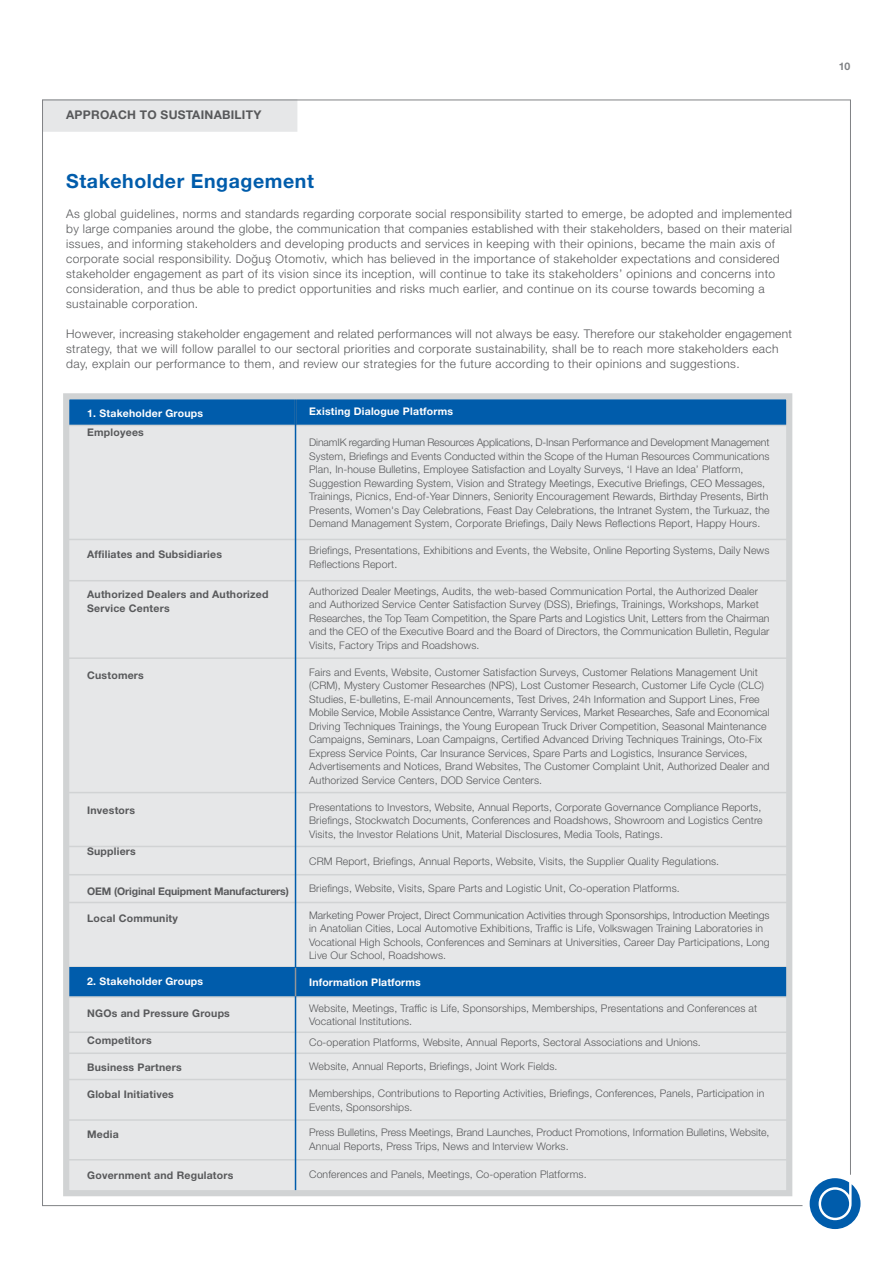
<style>
.page{position:relative;width:893px;height:1263px;background:#fff}
.page>*{position:absolute;margin:0;border:0;box-sizing:border-box;transform-origin:0 0}
.t1{font:700 19.5px "Helvetica Neue";letter-spacing:.03em;color:#005cab}
.t2{font:300 12px/15px "Helvetica Neue";letter-spacing:.03em;color:#58595b}
.t3{font:700 12px "Helvetica Neue";letter-spacing:.02em;color:#58595b}
.t4{font:300 10.5px/13.5px "Helvetica Neue";letter-spacing:.01em;color:#58595b}
.t5{font:700 10.5px/13.5px "Helvetica Neue";letter-spacing:.02em;color:#58595b}
.t6{font:700 10.5px "Helvetica Neue";letter-spacing:.02em;color:#fff}
.t7{font:700 10.5px "Helvetica Neue";letter-spacing:-.01em;color:#58595b}
.t8{font:700 10.5px "Helvetica Neue";color:#808285}
</style>
<div class="page">
<div style="left:66px;top:396px;width:723px;height:797px;background:#e6e7e8"></div>
<hr style="left:66px;top:966px;width:723px;height:3px;background:#d1d3d4">
<div style="left:66px;top:968px;width:723px;height:29px;background:#005cab"></div>
<div style="left:66px;top:396px;width:723px;height:29px;background:#005cab"></div>
<hr style="left:66px;top:425px;width:723px;height:1px;background:#d1d3d4">
<hr style="left:66px;top:539px;width:723px;height:1px;background:#d1d3d4">
<hr style="left:66px;top:580px;width:723px;height:1px;background:#d1d3d4">
<hr style="left:66px;top:657px;width:723px;height:2px;background:#d1d3d4">
<hr style="left:66px;top:792px;width:723px;height:1px;background:#d1d3d4">
<hr style="left:66px;top:846px;width:723px;height:1px;background:#d1d3d4">
<hr style="left:66px;top:874px;width:723px;height:1px;background:#d1d3d4">
<hr style="left:66px;top:996px;width:723px;height:2px;background:#d1d3d4">
<hr style="left:66px;top:1031px;width:723px;height:2px;background:#d1d3d4">
<hr style="left:66px;top:1052px;width:723px;height:2px;background:#d1d3d4">
<hr style="left:66px;top:1079px;width:723px;height:1px;background:#d1d3d4">
<hr style="left:66px;top:1119px;width:723px;height:2px;background:#d1d3d4">
<hr style="left:66px;top:1159px;width:723px;height:1px;background:#d1d3d4">
<hr style="left:66px;top:902px;width:723px;height:1px;background:#d1d3d4">
<hr style="left:295px;top:396px;width:1px;height:797px;background:#005cab">
<div style="left:63px;top:393px;width:729px;height:803px;border:6px solid #d1d3d4"></div>
<svg style="left:295px;top:968px;width:1px;height:28px"></svg>
<div style="left:44px;top:102px;width:253px;height:30px;background:#e6e7e8"></div>
<svg style="left:810px;top:1178px;width:50px;height:51px"></svg>
<p class="t3" style="left:66px;top:111px;width:197px">APPROACH TO SUSTAINABILITY</p>
<h1 class="t1" style="left:66px;top:174px;width:249px">Stakeholder Engagement</h1>
<p class="t2" style="left:66px;top:208px;width:727px">As global guidelines, norms and standards regarding corporate social responsibility started to emerge, be adopted and implemented by large companies around the globe, the communication that companies established with their stakeholders, based on their material issues, and informing stakeholders and developing products and services in keeping with their opinions, became the main axis of corporate social responsibility. Doğuş Otomotiv, which has believed in the importance of stakeholder expectations and considered stakeholder engagement as part of its vision since its inception, will continue to take its stakeholders’ opinions and concerns into consideration, and thus be able to predict opportunities and risks much earlier, and continue on its course towards becoming a sustainable corporation.</p>
<p class="t2" style="left:66px;top:328px;width:727px">However, increasing stakeholder engagement and related performances will not always be easy. Therefore our stakeholder engagement strategy, that we will follow parallel to our sectoral priorities and corporate sustainability, shall be to reach more stakeholders each day, explain our performance to them, and review our strategies for the future according to their opinions and suggestions.</p>
<p class="t6" style="left:87px;top:409px;width:117px">1. Stakeholder Groups</p>
<p class="t5" style="left:87px;top:427px;width:58px">Employees</p>
<p class="t5" style="left:87px;top:548px;width:136px">Affiliates and Subsidiaries</p>
<p class="t5" style="left:87px;top:589px;width:183px">Authorized Dealers and Authorized<br>Service Centers</p>
<p class="t5" style="left:87px;top:670px;width:58px">Customers</p>
<p class="t5" style="left:87px;top:805px;width:49px">Investors</p>
<p class="t5" style="left:87px;top:845px;width:50px">Suppliers</p>
<p class="t7" style="left:87px;top:888px;width:203px">OEM (Original Equipment Manufacturers)</p>
<p class="t5" style="left:87px;top:913px;width:92px">Local Community</p>
<p class="t6" style="left:87px;top:978px;width:117px">2. Stakeholder Groups</p>
<p class="t5" style="left:87px;top:1007px;width:144px">NGOs and Pressure Groups</p>
<p class="t5" style="left:87px;top:1034px;width:66px">Competitors</p>
<p class="t5" style="left:87px;top:1061px;width:96px">Business Partners</p>
<p class="t5" style="left:87px;top:1088px;width:88px">Global Initiatives</p>
<p class="t5" style="left:87px;top:1129px;width:33px">Media</p>
<p class="t5" style="left:87px;top:1169px;width:148px">Government and Regulators</p>
<p class="t6" style="left:309px;top:407px;width:146px">Existing Dialogue Platforms</p>
<p class="t4" style="left:309px;top:437px;width:462px">DinamIK regarding Human Resources Applications, D-Insan Performance and Development Management System, Briefings and Events Conducted within the Scope of the Human Resources Communications Plan, In-house Bulletins, Employee Satisfaction and Loyalty Surveys, ‘I Have an Idea’ Platform, Suggestion Rewarding System, Vision and Strategy Meetings, Executive Briefings, CEO Messages, Trainings, Picnics, End-of-Year Dinners, Seniority Encouragement Rewards, Birthday Presents, Birth Presents, Women's Day Celebrations, Feast Day Celebrations, the Intranet System, the Turkuaz, the Demand Management System, Corporate Briefings, Daily News Reflections Report, Happy Hours.</p>
<p class="t4" style="left:309px;top:545px;width:462px">Briefings, Presentations, Exhibitions and Events, the Website, Online Reporting Systems, Daily News<br>Reflections Report.</p>
<p class="t4" style="left:309px;top:585px;width:462px">Authorized Dealer Meetings, Audits, the web-based Communication Portal, the Authorized Dealer and Authorized Service Center Satisfaction Survey (DSS), Briefings, Trainings, Workshops, Market Researches, the Top Team Competition, the Spare Parts and Logistics Unit, Letters from the Chairman and the CEO of the Executive Board and the Board of Directors, the Communication Bulletin, Regular Visits, Factory Trips and Roadshows.</p>
<p class="t4" style="left:309px;top:666px;width:462px">Fairs and Events, Website, Customer Satisfaction Surveys, Customer Relations Management Unit (CRM), Mystery Customer Researches (NPS), Lost Customer Research, Customer Life Cycle (CLC)<br>Studies, E-bulletins, E-mail Announcements, Test Drives, 24h Information and Support Lines, Free Mobile Service, Mobile Assistance Centre, Warranty Services, Market Researches, Safe and Economical Driving Techniques Trainings, the Young European Truck Driver Competition, Seasonal Maintenance Campaigns, Seminars, Loan Campaigns, Certified Advanced Driving Techniques Trainings, Oto-Fix Express Service Points, Car Insurance Services, Spare Parts and Logistics, Insurance Services, Advertisements and Notices, Brand Websites, The Customer Complaint Unit, Authorized Dealer and Authorized Service Centers, DOD Service Centers.</p>
<p class="t4" style="left:309px;top:801px;width:455px">Presentations to Investors, Website, Annual Reports, Corporate Governance Compliance Reports,<br>Briefings, Stockwatch Documents, Conferences and Roadshows, Showroom and Logistics Centre<br>Visits, the Investor Relations Unit, Material Disclosures, Media Tools, Ratings.</p>
<p class="t4" style="left:309px;top:855px;width:411px">CRM Report, Briefings, Annual Reports, Website, Visits, the Supplier Quality Regulations.</p>
<p class="t4" style="left:309px;top:882px;width:372px">Briefings, Website, Visits, Spare Parts and Logistic Unit, Co-operation Platforms.</p>
<p class="t4" style="left:309px;top:909px;width:462px">Marketing Power Project, Direct Communication Activities through Sponsorships, Introduction Meetings in Anatolian Cities, Local Automotive Exhibitions, Traffic is Life, Volkswagen Training Laboratories in Vocational High Schools, Conferences and Seminars at Universities, Career Day Participations, Long Live Our School, Roadshows.</p>
<p class="t6" style="left:309px;top:979px;width:113px">Information Platforms</p>
<p class="t4" style="left:309px;top:1002px;width:450px">Website, Meetings, Traffic is Life, Sponsorships, Memberships, Presentations and Conferences at<br>Vocational Institutions.</p>
<p class="t4" style="left:309px;top:1037px;width:393px">Co-operation Platforms, Website, Annual Reports, Sectoral Associations and Unions.</p>
<p class="t4" style="left:309px;top:1061px;width:250px">Website, Annual Reports, Briefings, Joint Work Fields.</p>
<p class="t4" style="left:309px;top:1088px;width:457px">Memberships, Contributions to Reporting Activities, Briefings, Conferences, Panels, Participation in<br>Events, Sponsorships.</p>
<p class="t4" style="left:309px;top:1127px;width:462px">Press Bulletins, Press Meetings, Brand Launches, Product Promotions, Information Bulletins, Website,<br>Annual Reports, Press Trips, News and Interview Works.</p>
<p class="t4" style="left:309px;top:1169px;width:279px">Conferences and Panels, Meetings, Co-operation Platforms.</p>
<p class="t8" style="left:839px;top:62px;width:13px">10</p>
</div>
